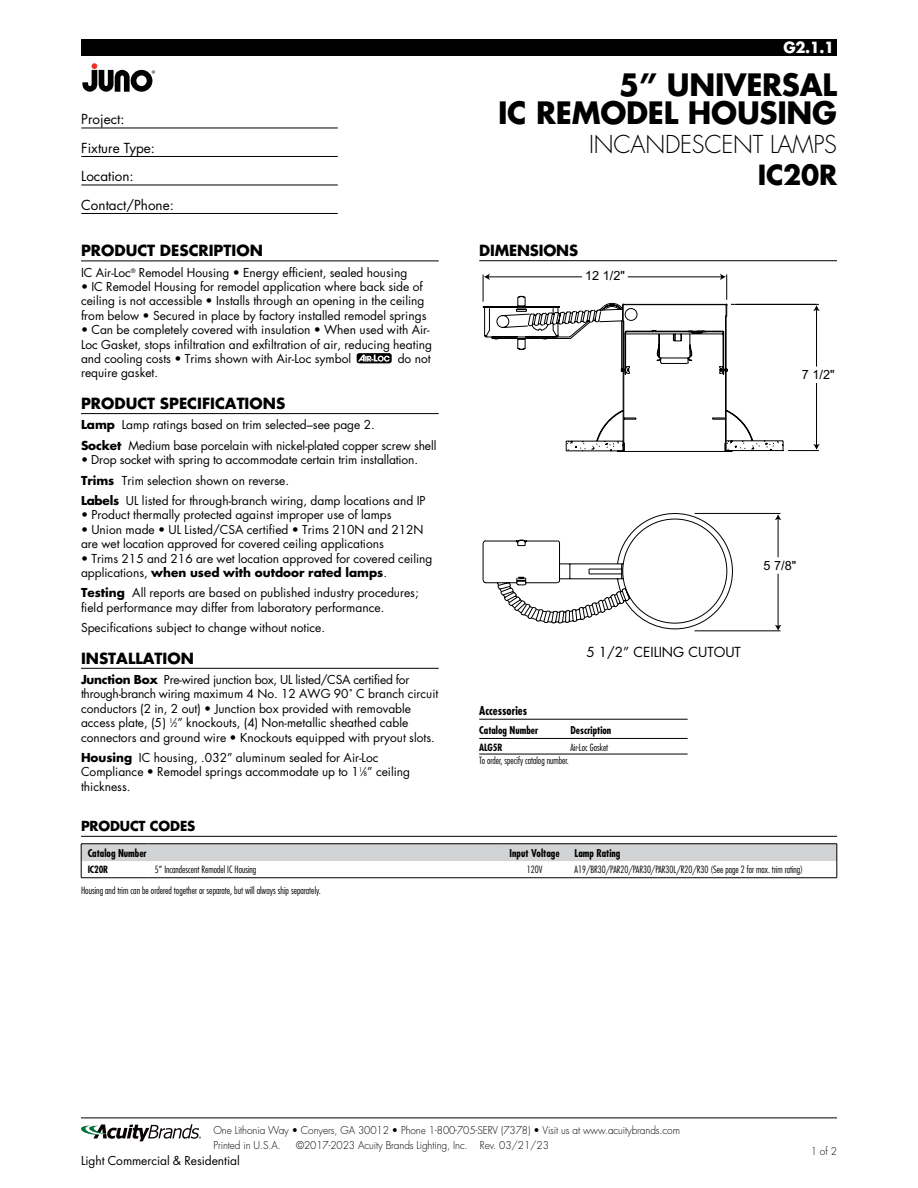
<style>
.page{position:relative;width:918px;height:1188px;background:#fff}
.page>*{position:absolute;margin:0;border:0;box-sizing:border-box;transform-origin:0 0}
.t1{font:700 30px/28.5px "Futura Std";letter-spacing:-.01em;color:#000;text-align:right}
.t2{font:700 27px "Futura Std";letter-spacing:-.01em;color:#000}
.t3{font:300 24px "Futura Std";letter-spacing:-.01em;color:#000}
.t4{font:700 15px "Futura Std";color:#000}
.t5{font:700 15px "Futura Std";color:#fff}
.t6{font:13.5px/28.5px "Futura Std";color:#000}
.t7{font:700 13.5px "Futura Std";letter-spacing:-.01em;color:#000}
.t8{font:12.75px "Arial";color:#000}
.t9{font:12px/14.4px "Futura Std";color:#000}
.t10{font:700 condensed 12px "Futura Std";color:#000}
.t11{font:300 10.5px/14.1px "Futura Std";letter-spacing:-.01em;color:#000;scale:.96 1}
.t12{font:700 condensed 10.5px "Futura Std";color:#000}
.t13{font:300 condensed 9.75px "Futura Std";color:#000}
.t14{font:700 condensed 9.75px "Futura Std";letter-spacing:-.01em;color:#000}
.s1{font-weight:700}
.s2{font-size:6px}
</style>
<div class="page">
<div style="left:81px;top:39px;width:756px;height:17px;background:#000"></div>
<svg style="left:82px;top:63px;width:73px;height:29px"></svg>
<hr style="left:81px;top:128px;width:257px;height:1px;background:#000">
<hr style="left:81px;top:156px;width:257px;height:1px;background:#000">
<hr style="left:81px;top:185px;width:257px;height:1px;background:#000">
<hr style="left:81px;top:213px;width:257px;height:1px;background:#000">
<svg style="left:81px;top:1124px;width:120px;height:17px"></svg>
<hr style="left:81px;top:1118px;width:756px;height:1px;background:#000">
<hr style="left:479px;top:260px;width:358px;height:1px;background:#000">
<svg style="left:483px;top:575px;width:299px;height:55px"></svg>
<svg style="left:483px;top:274px;width:337px;height:178px"></svg>
<svg style="left:483px;top:276px;width:301px;height:299px"></svg>
<hr style="left:695px;top:513px;width:86px;height:1px;background:#000">
<hr style="left:695px;top:630px;width:86px;height:1px;background:#000">
<hr style="left:778px;top:518px;width:1px;height:39px;background:#000">
<svg style="left:775px;top:514px;width:6px;height:6px"></svg>
<hr style="left:778px;top:574px;width:1px;height:52px;background:#000">
<svg style="left:775px;top:625px;width:6px;height:6px"></svg>
<svg style="left:514px;top:597px;width:98px;height:26px"></svg>
<hr style="left:81px;top:261px;width:358px;height:1px;background:#000">
<hr style="left:81px;top:413px;width:358px;height:1px;background:#000">
<hr style="left:81px;top:668px;width:358px;height:1px;background:#000">
<svg style="left:357px;top:353px;width:35px;height:10px"></svg>
<hr style="left:479px;top:738px;width:85px;height:1px;background:#000">
<hr style="left:564px;top:738px;width:124px;height:1px;background:#000">
<hr style="left:479px;top:754px;width:85px;height:1px;background:#000">
<hr style="left:564px;top:754px;width:124px;height:1px;background:#000">
<hr style="left:479px;top:719px;width:209px;height:1px;background:#000">
<svg style="left:81px;top:844px;width:757px;height:34px"></svg>
<hr style="left:81px;top:877px;width:67px;height:1px;background:#000">
<hr style="left:501px;top:877px;width:67px;height:1px;background:#000">
<hr style="left:568px;top:877px;width:269px;height:1px;background:#000">
<hr style="left:148px;top:877px;width:353px;height:1px;background:#000">
<hr style="left:81px;top:836px;width:756px;height:1px;background:#000">
<p class="t6" style="left:81px;top:105px;width:94px">Project:<br>Fixture Type:<br>Location:<br>Contact/Phone:</p>
<p class="t4" style="left:81px;top:241px;width:183px">PRODUCT DESCRIPTION</p>
<p class="t9" style="left:81px;top:265px;width:328px">IC Air-Loc<sup>®</sup> Remodel Housing • Energy efficient, sealed housing</p>
<p class="t9" style="left:81px;top:280px;width:347px">• IC Remodel Housing for remodel application where back side of ceiling is not accessible • Installs through an opening in the ceiling from below • Secured in place by factory installed remodel springs</p>
<p class="t9" style="left:81px;top:323px;width:353px">• Can be completely covered with insulation • When used with Air-<br>Loc Gasket, stops infiltration and exfiltration of air, reducing heating and cooling costs • Trims shown with Air-Loc symbol</p>
<p class="t9" style="left:398px;top:352px;width:34px">do not</p>
<p class="t9" style="left:81px;top:366px;width:79px">require gasket.</p>
<p class="t4" style="left:81px;top:393px;width:206px">PRODUCT SPECIFICATIONS</p>
<p class="t9" style="left:81px;top:415px;width:357px;line-height:20.4px"><span class="s1">Lamp</span> Lamp ratings based on trim selected–see page 2.<br><span class="s1">Socket</span> Medium base porcelain with nickel-plated copper screw shell</p>
<p class="t9" style="left:81px;top:450px;width:346px;line-height:20.4px">• Drop socket with spring to accommodate certain trim installation.<br><span class="s1">Trims</span> Trim selection shown on reverse.<br><span class="s1">Labels</span> UL listed for through-branch wiring, damp locations and IP</p>
<p class="t9" style="left:81px;top:508px;width:312px">• Product thermally protected against improper use of lamps</p>
<p class="t9" style="left:81px;top:522px;width:344px">• Union made • UL Listed/CSA certified • Trims 210N and 212N are wet location approved for covered ceiling applications</p>
<p class="t9" style="left:81px;top:551px;width:353px">• Trims 215 and 216 are wet location approved for covered ceiling applications, <span class="s1">when used with outdoor rated lamps</span>.</p>
<p class="t9" style="left:81px;top:586px;width:339px"><span class="s1">Testing</span> All reports are based on published industry procedures; field performance may differ from laboratory performance.</p>
<p class="t9" style="left:81px;top:621px;width:246px">Specifications subject to change without notice.</p>
<p class="t4" style="left:81px;top:648px;width:114px">INSTALLATION</p>
<p class="t9" style="left:81px;top:673px;width:359px"><span class="s1">Junction Box</span> Pre-wired junction box, UL listed/CSA certified for through-branch wiring maximum 4 No. 12 AWG 90˚ C branch circuit conductors (2 in, 2 out) • Junction box provided with removable access plate, (5) <sup>1</sup>⁄<span class="s2">2</span>” knockouts, (4) Non-metallic sheathed cable connectors and ground wire • Knockouts equipped with pryout slots.</p>
<p class="t9" style="left:81px;top:751px;width:331px"><span class="s1">Housing</span> IC housing, .032” aluminum sealed for Air-Loc<br>Compliance • Remodel springs accommodate up to 1<sup>1</sup>⁄<span class="s2">8</span>” ceiling thickness.</p>
<p class="t7" style="left:81px;top:817px;width:116px">PRODUCT CODES</p>
<p class="t5" style="left:784px;top:38px;width:52px">G2.1.1</p>
<h1 class="t1" style="left:498px;top:70px;width:340px">5” UNIVERSAL<br>IC REMODEL HOUSING</h1>
<h3 class="t3" style="left:589px;top:130px;width:249px">INCANDESCENT LAMPS</h3>
<h2 class="t2" style="left:758px;top:157px;width:81px">IC20R</h2>
<p class="t4" style="left:479px;top:241px;width:100px">DIMENSIONS</p>
<p class="t8" style="left:585px;top:269px;width:41px">12 1/2"</p>
<p class="t8" style="left:802px;top:368px;width:34px">7 1/2"</p>
<p class="t8" style="left:764px;top:558px;width:34px">5 7/8"</p>
<p class="t10" style="left:479px;top:703px;width:49px">Accessories</p>
<p class="t6" style="left:586px;top:638px;width:156px">5 1/2” CEILING CUTOUT</p>
<p class="t12" style="left:479px;top:724px;width:61px">Catalog Number</p>
<p class="t12" style="left:571px;top:724px;width:42px">Description</p>
<p class="t14" style="left:479px;top:741px;width:25px">ALG5R</p>
<p class="t13" style="left:571px;top:741px;width:39px">Air-Loc Gasket</p>
<p class="t13" style="left:479px;top:755px;width:91px">To order, specify catalog number.</p>
<p class="t12" style="left:88px;top:846px;width:61px">Catalog Number</p>
<p class="t12" style="left:510px;top:846px;width:52px">Input Voltage</p>
<p class="t12" style="left:575px;top:846px;width:47px">Lamp Rating</p>
<p class="t14" style="left:88px;top:864px;width:22px">IC20R</p>
<p class="t13" style="left:155px;top:864px;width:103px">5” Incandescent Remodel IC Housing</p>
<p class="t13" style="left:527px;top:864px;width:17px">120V</p>
<p class="t13" style="left:575px;top:864px;width:230px">A19/BR30/PAR20/PAR30/PAR30L/R20/R30 (See page 2 for max. trim rating)</p>
<p class="t13" style="left:81px;top:884px;width:241px">Housing and trim can be ordered together or separate, but will always ship separately.</p>
<p class="t11" style="left:213px;top:1124px;width:488px">One Lithonia Way • Conyers, GA 30012 • Phone 1-800-705-SERV (7378) • Visit us at www.acuitybrands.com<br>Printed in U.S.A.</p>
<p class="t11" style="left:296px;top:1138px;width:265px">©2017-2023 Acuity Brands Lighting, Inc. Rev. 03/21/23</p>
<p class="t11" style="left:811px;top:1144px;width:29px">1 of 2</p>
<p class="t9" style="left:81px;top:1153px;width:160px">Light Commercial &amp; Residential</p>
</div>
